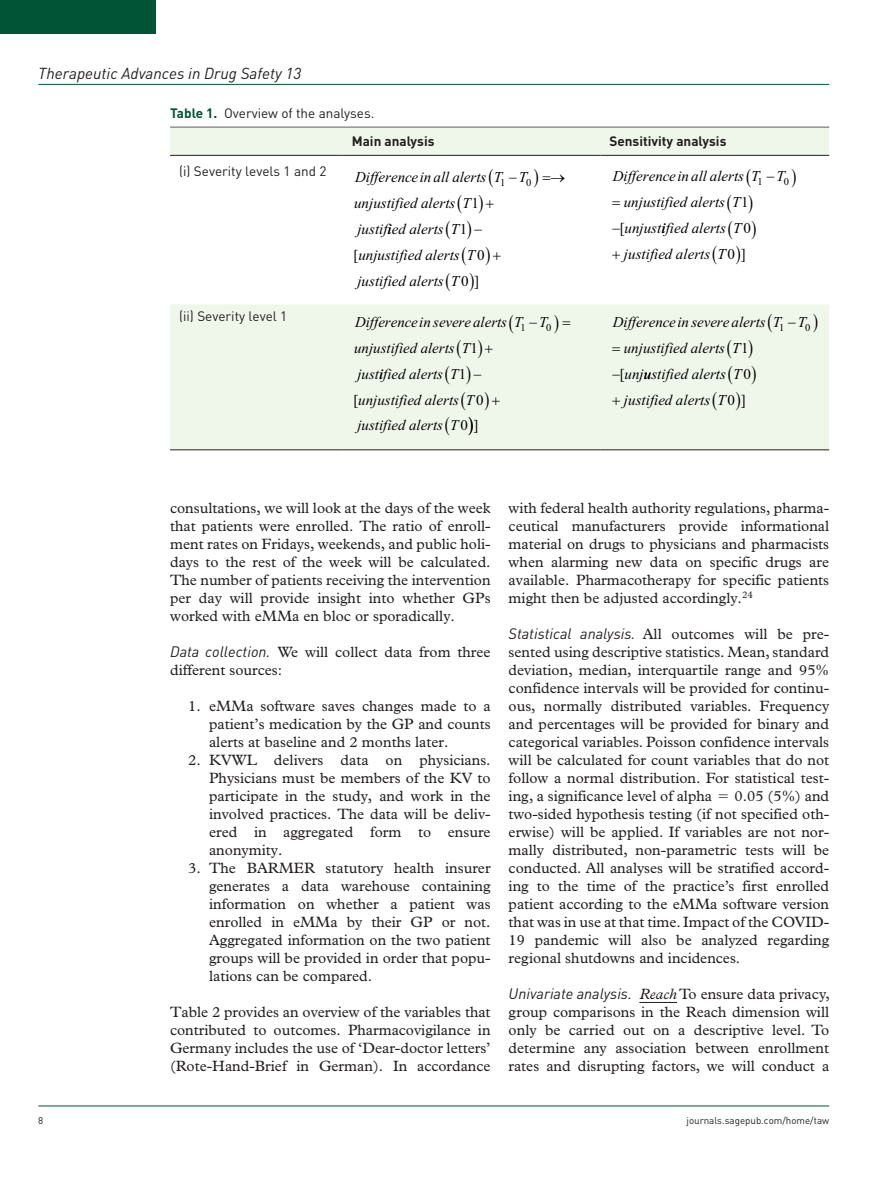
<style>
.page{position:relative;width:893px;height:1191px;background:#fff}
.page>*{position:absolute;margin:0;border:0;box-sizing:border-box;transform-origin:0 0}
.t1{font:italic 15.75px "DIN";color:#231f20}
.t2{font:15px/18px "Plantin Std";color:#231f20;text-align:justify}
.t3{font:italic 15px/26px "Times New Roman";color:#000}
.t4{font:italic 14.85px/25.7px "Times New Roman";color:#000}
.t5{font:13.5px/28.5px "DIN";color:#231f20}
.t6{font:700 13.5px "DIN";color:#231f20}
.t7{font:10.5px "Times New Roman";color:#000}
.t8{font:9.75px "DIN";color:#231f20}
.s1{font-weight:700;color:#015436}
.s2{font-weight:700}
.s3{font-style:normal}
.s4{font-family:"DIN";font-style:italic}
.s5{font-style:italic}
</style>
<div class="page">
<hr style="left:38px;top:1105px;width:791px;height:1px;background:#015436">
<div style="left:0;top:0;width:155px;height:34px;background:#015436"></div>
<hr style="left:38px;top:84px;width:791px;height:1px;background:#015436">
<hr style="left:170px;top:127px;width:659px;height:1px;background:#231f20">
<div style="left:170px;top:128px;width:659px;height:321px;background:#eff7ea"></div>
<svg style="left:170px;top:156px;width:659px;height:148px"></svg>
<hr style="left:170px;top:155px;width:173px;height:1px;background:#231f20">
<hr style="left:343px;top:155px;width:257px;height:1px;background:#231f20">
<hr style="left:600px;top:155px;width:229px;height:1px;background:#231f20">
<hr style="left:170px;top:449px;width:173px;height:1px;background:#231f20">
<hr style="left:343px;top:449px;width:257px;height:1px;background:#231f20">
<hr style="left:600px;top:449px;width:229px;height:1px;background:#231f20">
<hr style="left:639px;top:1002px;width:38px;height:1px;background:#231f20">
<svg style="left:489px;top:169px;width:4px;height:19px"></svg>
<svg style="left:458px;top:195px;width:4px;height:18px"></svg>
<svg style="left:479px;top:195px;width:15px;height:18px"></svg>
<svg style="left:446px;top:221px;width:4px;height:18px"></svg>
<svg style="left:462px;top:247px;width:4px;height:18px"></svg>
<svg style="left:486px;top:247px;width:15px;height:18px"></svg>
<svg style="left:446px;top:273px;width:4px;height:18px"></svg>
<svg style="left:470px;top:273px;width:4px;height:18px"></svg>
<svg style="left:747px;top:168px;width:4px;height:19px"></svg>
<svg style="left:792px;top:168px;width:4px;height:19px"></svg>
<svg style="left:612px;top:202px;width:8px;height:3px"></svg>
<svg style="left:727px;top:194px;width:5px;height:19px"></svg>
<svg style="left:748px;top:194px;width:4px;height:19px"></svg>
<svg style="left:728px;top:220px;width:4px;height:19px"></svg>
<svg style="left:752px;top:220px;width:4px;height:19px"></svg>
<svg style="left:612px;top:251px;width:8px;height:8px"></svg>
<svg style="left:713px;top:246px;width:4px;height:19px"></svg>
<svg style="left:736px;top:246px;width:4px;height:19px"></svg>
<svg style="left:510px;top:314px;width:4px;height:19px"></svg>
<svg style="left:554px;top:314px;width:16px;height:19px"></svg>
<svg style="left:457px;top:340px;width:4px;height:19px"></svg>
<svg style="left:478px;top:340px;width:15px;height:19px"></svg>
<svg style="left:445px;top:366px;width:4px;height:18px"></svg>
<svg style="left:461px;top:392px;width:4px;height:18px"></svg>
<svg style="left:485px;top:392px;width:15px;height:18px"></svg>
<svg style="left:445px;top:417px;width:4px;height:19px"></svg>
<svg style="left:469px;top:417px;width:4px;height:19px"></svg>
<svg style="left:768px;top:314px;width:4px;height:19px"></svg>
<svg style="left:813px;top:314px;width:4px;height:19px"></svg>
<svg style="left:612px;top:347px;width:8px;height:4px"></svg>
<svg style="left:727px;top:340px;width:5px;height:18px"></svg>
<svg style="left:748px;top:340px;width:4px;height:18px"></svg>
<svg style="left:728px;top:366px;width:4px;height:18px"></svg>
<svg style="left:752px;top:366px;width:4px;height:18px"></svg>
<svg style="left:612px;top:397px;width:8px;height:8px"></svg>
<svg style="left:713px;top:392px;width:4px;height:18px"></svg>
<svg style="left:736px;top:392px;width:4px;height:18px"></svg>
<svg style="left:534px;top:169px;width:31px;height:19px"></svg>
<svg style="left:467px;top:221px;width:15px;height:18px"></svg>
<svg style="left:466px;top:366px;width:15px;height:18px"></svg>
<p class="t1" style="left:38px;top:63px;width:264px">Therapeutic Advances in Drug Safety 13</p>
<p class="t5" style="left:352px;top:98px;width:84px;text-indent:-182px"><span class="s1">Table 1.</span> Overview of the analyses.<br><span class="s2">Main analysis</span></p>
<p class="t5" style="left:179px;top:156px;width:149px">(i) Severity levels 1 and 2</p>
<p class="t3" style="left:354px;top:164px;width:174px">Differenceinall alerts T T unjustified alerts T<span class="s3">1 </span>justified alerts T<span class="s3">1</span></p>
<p class="t7" style="left:500px;top:176px;width:7px">1</p>
<p class="t7" style="left:526px;top:176px;width:7px">0</p>
<p class="t3" style="left:353px;top:242px;width:133px"><span class="s3">[</span>unjustified alerts T<span class="s3">0 </span>justified alerts T<span class="s3">0 ]</span></p>
<p class="t5" style="left:179px;top:302px;width:110px">(ii) Severity level 1</p>
<p class="t4" style="left:354px;top:309px;width:195px">Differenceinseverealerts T T unjustified alerts T<span class="s3">1<br></span>justified alerts T<span class="s3">1</span></p>
<p class="t7" style="left:520px;top:322px;width:7px">1</p>
<p class="t7" style="left:546px;top:322px;width:7px">0</p>
<p class="t4" style="left:353px;top:387px;width:132px"><span class="s3">[</span>unjustified alerts T<span class="s3">0 </span>justified alerts T<span class="s3">0 ]</span></p>
<p class="t6" style="left:609px;top:133px;width:118px">Sensitivity analysis</p>
<p class="t3" style="left:613px;top:163px;width:173px">Differenceinall alerts T T</p>
<p class="t3" style="left:624px;top:189px;width:126px">unjustified alerts T<span class="s3">1</span></p>
<p class="t3" style="left:612px;top:215px;width:140px">−<span class="s3">[</span>unjustified alerts T<span class="s3">0</span></p>
<p class="t7" style="left:758px;top:176px;width:7px">1</p>
<p class="t7" style="left:784px;top:176px;width:7px">0</p>
<p class="t3" style="left:624px;top:241px;width:123px">justified alerts T<span class="s3">0 ]</span></p>
<p class="t3" style="left:613px;top:309px;width:195px">Differenceinseverealerts T T</p>
<p class="t3" style="left:624px;top:335px;width:126px">unjustified alerts T<span class="s3">1</span></p>
<p class="t3" style="left:612px;top:361px;width:140px">−<span class="s3">[</span>unjustified alerts T<span class="s3">0</span></p>
<p class="t7" style="left:779px;top:321px;width:7px">1</p>
<p class="t7" style="left:805px;top:321px;width:7px">0</p>
<p class="t3" style="left:624px;top:387px;width:123px">justified alerts T<span class="s3">0 ]</span></p>
<p class="t2" style="left:170px;top:498px;width:322px">consultations, we will look at the days of the week that patients were enrolled. The ratio of enroll&shy;ment rates on Fridays, weekends, and public holi&shy;days to the rest of the week will be calculated.<br>The number of patients receiving the intervention per day will provide insight into whether GPs worked with eMMa en bloc or sporadically.</p>
<p class="t2" style="left:170px;top:642px;width:322px"><span class="s4">Data collection.</span> We will collect data from three different sources:</p>
<p class="t2" style="left:209px;top:696px;width:283px;text-indent:-21px">1. eMMa software saves changes made to a patient’s medication by the GP and counts alerts at baseline and 2 months later.</p>
<p class="t2" style="left:209px;top:750px;width:283px;text-indent:-21px">2. KVWL delivers data on physicians.<br>Physicians must be members of the KV to participate in the study, and work in the involved practices. The data will be deliv&shy;ered in aggregated form to ensure anonymity.</p>
<p class="t2" style="left:209px;top:858px;width:283px;text-indent:-21px">3. The BARMER statutory health insurer generates a data warehouse containing information on whether a patient was enrolled in eMMa by their GP or not.<br>Aggregated information on the two patient groups will be provided in order that popu&shy;lations can be compared.</p>
<p class="t2" style="left:170px;top:1002px;width:322px">Table 2 provides an overview of the variables that contributed to outcomes. Pharmacovigilance in Germany includes the use of ‘Dear-doctor letters’ (Rote-Hand-Brief in German). In accordance</p>
<p class="t2" style="left:509px;top:498px;width:322px">with federal health authority regulations, pharma&shy;ceutical manufacturers provide informational material on drugs to physicians and pharmacists when alarming new data on specific drugs are available. Pharmacotherapy for specific patients might then be adjusted accordingly.<sup>24</sup></p>
<p class="t2" style="left:509px;top:624px;width:322px"><span class="s4">Statistical analysis.</span> All outcomes will be pre&shy;sented using descriptive statistics. Mean, standard deviation, median, interquartile range and 95% confidence intervals will be provided for continu&shy;ous, normally distributed variables. Frequency and percentages will be provided for binary and categorical variables. Poisson confidence intervals will be calculated for count variables that do not follow a normal distribution. For statistical test&shy;ing, a significance level of alpha</p>
<p class="t2" style="left:509px;top:786px;width:322px;text-indent:226px">0.05 (5%) and two-sided hypothesis testing (if not specified oth&shy;erwise) will be applied. If variables are not nor&shy;mally distributed, non-parametric tests will be conducted. All analyses will be stratified accord&shy;ing to the time of the practice’s first enrolled patient according to the eMMa software version that was in use at that time. Impact of the COVID-19 pandemic will also be analyzed regarding regional shutdowns and incidences.</p>
<p class="t2" style="left:509px;top:984px;width:323px"><span class="s4">Univariate analysis.</span> <span class="s5">Reach</span> To ensure data privacy, group comparisons in the Reach dimension will only be carried out on a descriptive level. To determine any association between enrollment rates and disrupting factors, we will conduct a</p>
<p class="t8" style="left:38px;top:1114px;width:7px">8</p>
<p class="t8" style="left:687px;top:1114px;width:144px">journals.sagepub.com/home/taw</p>
</div>
